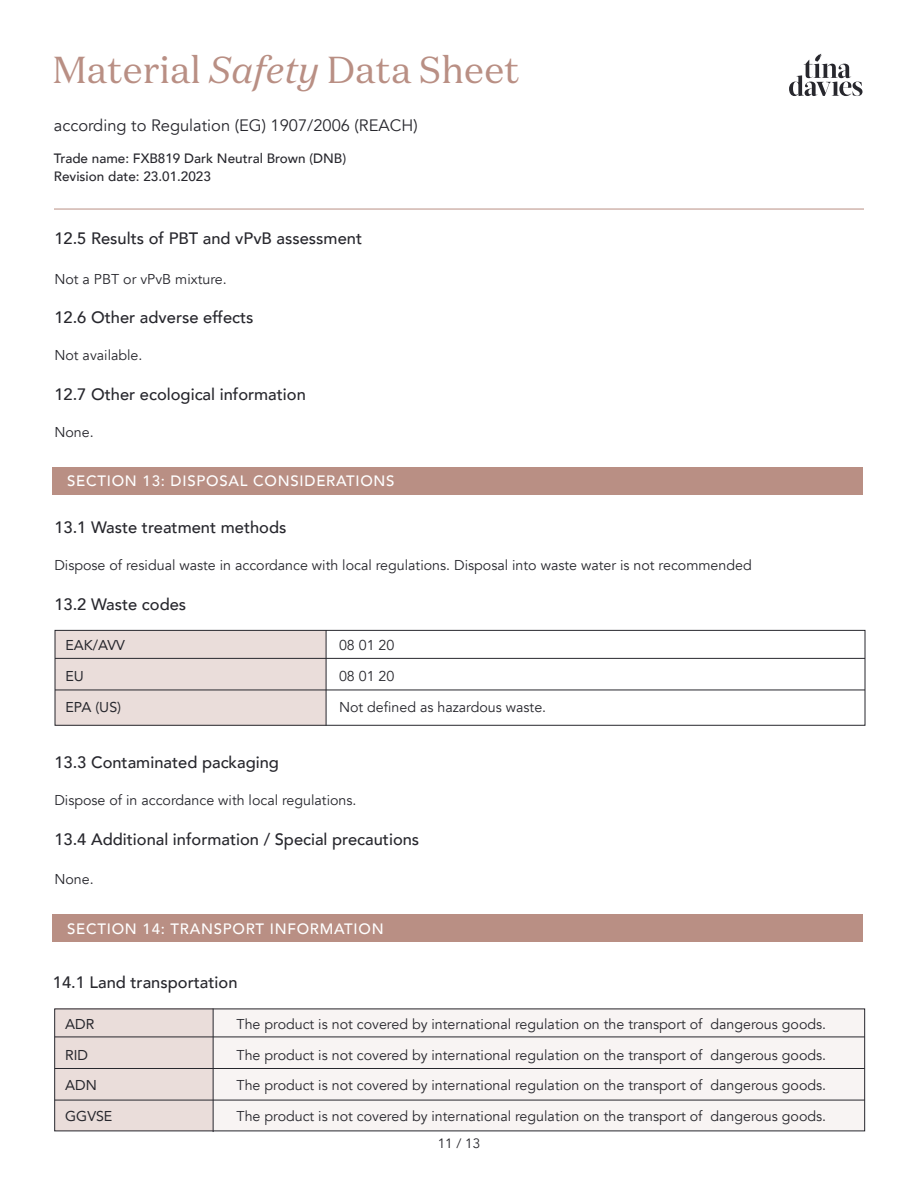
<style>
.page{position:relative;width:918px;height:1188px;background:#fff}
.page>*{position:absolute;margin:0;border:0;box-sizing:border-box;transform-origin:0 0}
.t1{font:37.5px "Domaine Text";color:#b98f84}
.t2{font:500 16.5px "Avenir";color:#27272d}
.t3{font:16.5px "Avenir";color:#27272d}
.t4{font:500 15px "Avenir";letter-spacing:.05em;color:#fff}
.t5{font:14.25px "Avenir";color:#27272d}
.t6{font:14.25px "Avenir";color:#27272d}
.t7{font:500 13.5px/18px "Avenir";color:#27272d}
.t8{font:13.5px "Avenir";color:#27272d}
.s1{font-style:italic}
</style>
<div class="page">
<hr style="left:54px;top:209px;width:810px;height:1px;background:#b98f84">
<svg style="left:789px;top:54px;width:74px;height:42px"></svg>
<div style="left:52px;top:467px;width:810px;height:28px;background:#b98f84"></div>
<div style="left:52px;top:914px;width:810px;height:28px;background:#b98f84"></div>
<div style="left:55px;top:630px;width:271px;height:96px;background:#eaddda"></div>
<div style="left:55px;top:630px;width:810px;height:96px;border:1px solid #27272d"></div>
<hr style="left:55px;top:658px;width:810px;height:1px;background:#27272d">
<hr style="left:55px;top:690px;width:810px;height:1px;background:#27272d">
<hr style="left:326px;top:630px;width:1px;height:96px;background:#27272d">
<div style="left:55px;top:1009px;width:159px;height:122px;background:#eaddda"></div>
<div style="left:214px;top:1009px;width:651px;height:122px;background:#f8f4f3"></div>
<hr style="left:55px;top:1037px;width:810px;height:1px;background:#27272d">
<hr style="left:55px;top:1068px;width:810px;height:1px;background:#27272d">
<hr style="left:55px;top:1100px;width:810px;height:1px;background:#27272d">
<hr style="left:213px;top:1009px;width:1px;height:123px;background:#27272d">
<h1 class="t1" style="left:52px;top:46px;width:469px">Material <span class="s1">Safety</span> Data Sheet</h1>
<p class="t3" style="left:54px;top:116px;width:365px">according to Regulation (EG) 1907/2006 (REACH)</p>
<p class="t7" style="left:54px;top:148px;width:294px">Trade name: FXB819 Dark Neutral Brown (DNB)<br>Revision date: 23.01.2023</p>
<p class="t2" style="left:54px;top:224px;width:309px">12.5 Results of PBT and vPvB assessment</p>
<p class="t5" style="left:54px;top:270px;width:174px">Not a PBT or vPvB mixture.</p>
<p class="t2" style="left:54px;top:303px;width:201px">12.6 Other adverse effects</p>
<p class="t5" style="left:54px;top:347px;width:90px">Not available.</p>
<p class="t2" style="left:54px;top:380px;width:253px">12.7 Other ecological information</p>
<p class="t5" style="left:54px;top:423px;width:41px">None.</p>
<p class="t4" style="left:67px;top:468px;width:329px">SECTION 13: DISPOSAL CONSIDERATIONS</p>
<p class="t2" style="left:54px;top:513px;width:234px">13.1 Waste treatment methods</p>
<p class="t5" style="left:54px;top:557px;width:699px">Dispose of residual waste in accordance with local regulations. Disposal into waste water is not recommended</p>
<p class="t2" style="left:54px;top:590px;width:133px">13.2 Waste codes</p>
<p class="t6" style="left:66px;top:634px;width:61px">EAK/AVV</p>
<p class="t5" style="left:339px;top:637px;width:57px">08 01 20</p>
<p class="t6" style="left:66px;top:665px;width:20px">EU</p>
<p class="t5" style="left:339px;top:668px;width:57px">08 01 20</p>
<p class="t6" style="left:66px;top:696px;width:57px">EPA (US)</p>
<p class="t5" style="left:339px;top:699px;width:209px">Not defined as hazardous waste.</p>
<p class="t2" style="left:54px;top:748px;width:226px">13.3 Contaminated packaging</p>
<p class="t5" style="left:54px;top:792px;width:304px">Dispose of in accordance with local regulations.</p>
<p class="t2" style="left:54px;top:824px;width:366px">13.4 Additional information / Special precautions</p>
<p class="t5" style="left:54px;top:871px;width:41px">None.</p>
<p class="t4" style="left:67px;top:915px;width:318px">SECTION 14: TRANSPORT INFORMATION</p>
<p class="t2" style="left:53px;top:968px;width:186px">14.1 Land transportation</p>
<p class="t6" style="left:65px;top:1012px;width:31px">ADR</p>
<p class="t5" style="left:237px;top:1015px;width:591px">The product is not covered by international regulation on the transport of dangerous goods.</p>
<p class="t6" style="left:65px;top:1043px;width:24px">RID</p>
<p class="t5" style="left:237px;top:1046px;width:591px">The product is not covered by international regulation on the transport of dangerous goods.</p>
<p class="t6" style="left:65px;top:1074px;width:33px">ADN</p>
<p class="t5" style="left:237px;top:1077px;width:591px">The product is not covered by international regulation on the transport of dangerous goods.</p>
<p class="t6" style="left:65px;top:1105px;width:49px">GGVSE</p>
<p class="t5" style="left:237px;top:1108px;width:591px">The product is not covered by international regulation on the transport of dangerous goods.</p>
<p class="t8" style="left:438px;top:1136px;width:44px">11 / 13</p>
</div>
